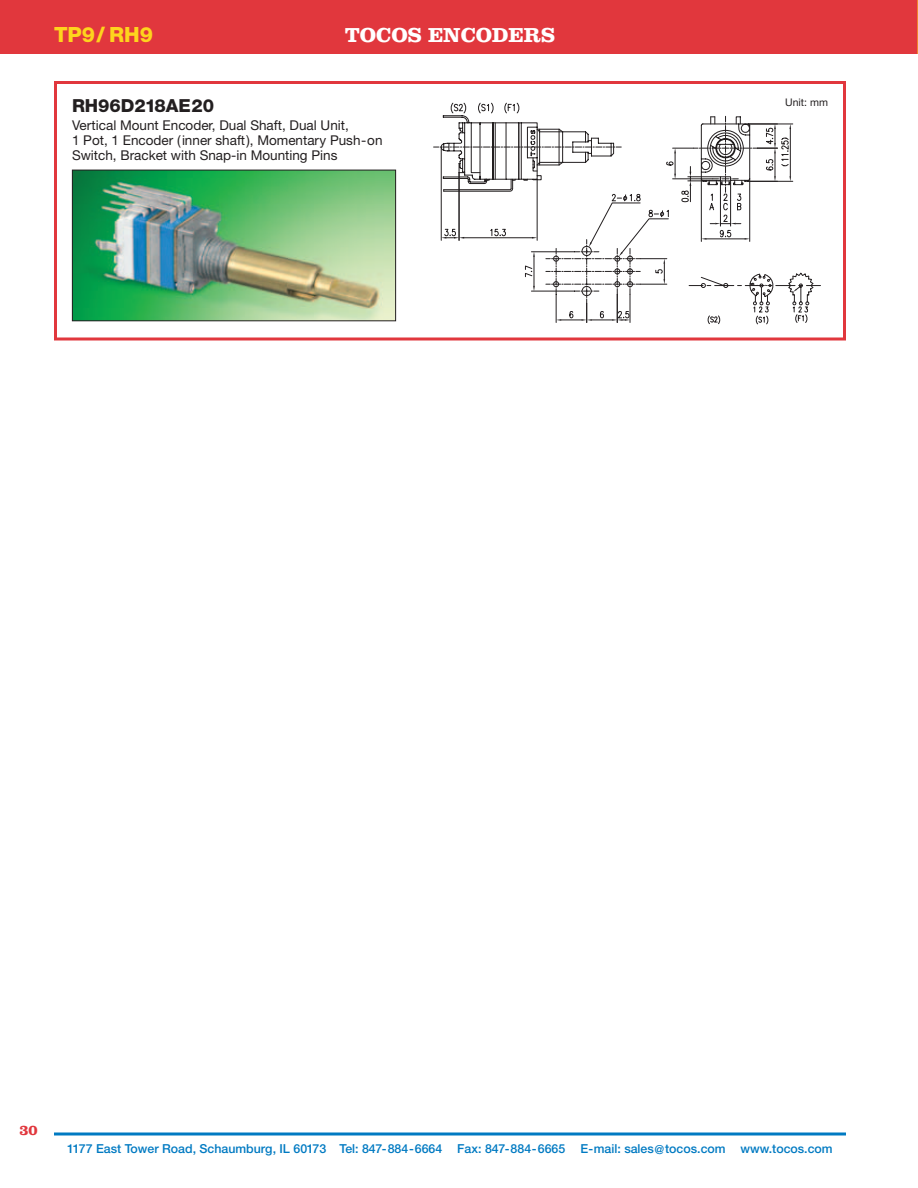
<style>
.page{position:relative;width:918px;height:1188px;background:#fff}
.page>*{position:absolute;margin:0;border:0;box-sizing:border-box;transform-origin:0 0}
.t1{font:700 21px "Clarendon";color:#fff}
.t2{font:800 21px "Helvetica Neue";color:#fed41d}
.t3{font:800 18px "Helvetica Neue";color:#231f20}
.t4{font:700 15px "Clarendon";color:#e1373d}
.t5{font:13.5px/15px "Helvetica Neue";color:#231f20}
.t6{font:500 12.3px "Helvetica Neue";color:#007ac2}
.t7{font:10.5px "Helvetica Neue";color:#231f20}
</style>
<div class="page">
<svg style="left:54px;top:1132px;width:792px;height:4px;background:#3f9bd1"></svg>
<div style="left:0;top:0;width:918px;height:54px;background:#e1373d"></div>
<div style="left:54px;top:81px;width:792px;height:259px;border:3px solid #e1373d"></div>
<img style="left:74px;top:172px;width:320px;height:147px">
<div style="left:72px;top:170px;width:324px;height:151px;border:1px solid #231f20"></div>
<svg style="left:434px;top:103px;width:387px;height:222px"></svg>
<h1 class="t2" style="left:54px;top:27px;width:100px">TP9/ RH9</h1>
<h1 class="t1" style="left:345px;top:28px;width:212px">TOCOS ENCODERS</h1>
<h2 class="t3" style="left:72px;top:99px;width:144px">RH96D218AE20</h2>
<p class="t5" style="left:72px;top:119px;width:312px">Vertical Mount Encoder, Dual Shaft, Dual Unit,<br>1 Pot, 1 Encoder (inner shaft), Momentary Push-on<br>Switch, Bracket with Snap-in Mounting Pins</p>
<p class="t7" style="left:785px;top:99px;width:44px">Unit: mm</p>
<p class="t4" style="left:19px;top:1125px;width:20px">30</p>
<p class="t6" style="left:67px;top:1145px;width:767px">1177 East Tower Road, Schaumburg, IL 60173 Tel: 847-884-6664 Fax: 847-884-6665 E-mail: sales@tocos.com www.tocos.com</p>
</div>
